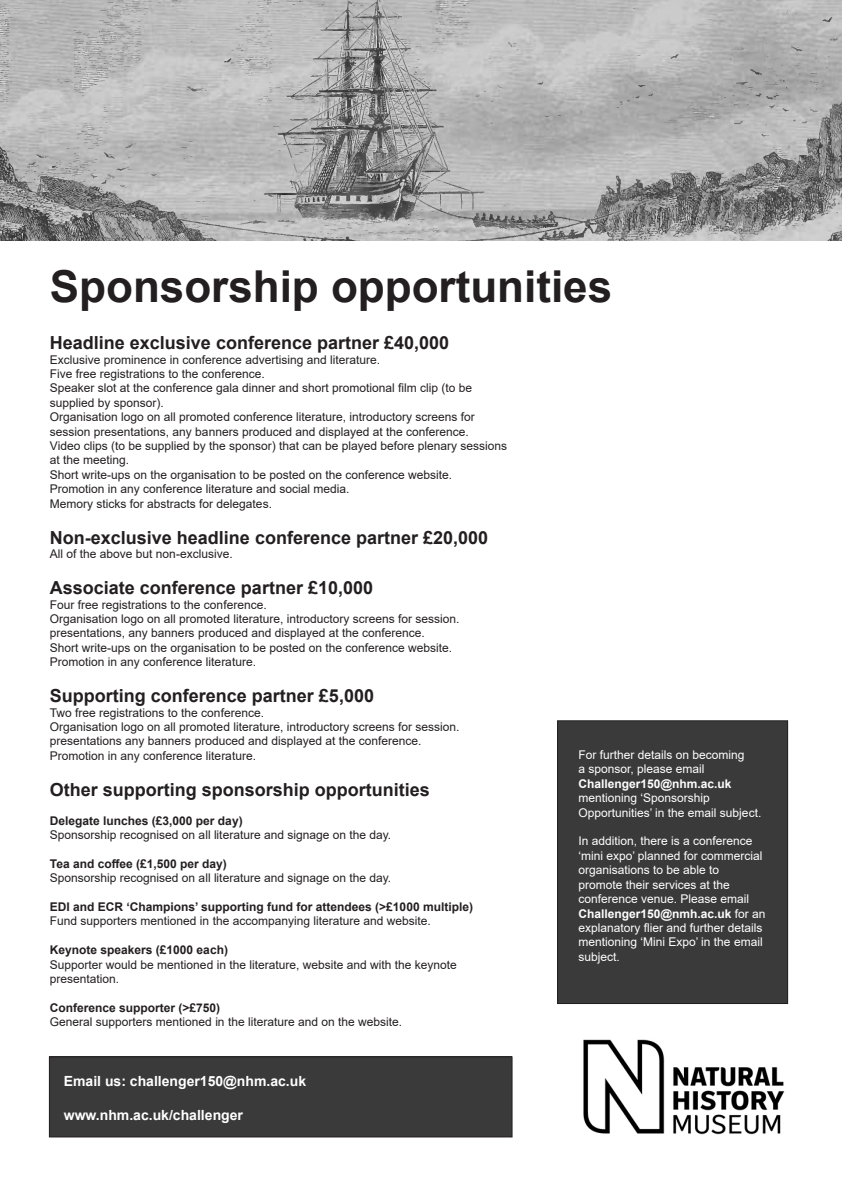
<style>
.page{position:relative;width:842px;height:1191px;background:#fff}
.page>*{position:absolute;margin:0;border:0;box-sizing:border-box;transform-origin:0 0}
.t1{font:700 44px "Arial";color:#231f20}
.t2{font:700 18px "Arial";color:#231f20}
.t3{font:700 14px "Arial";color:#fff}
.t4{font:12px/14.4px "Arial";color:#231f20}
.t5{font:12px/14.4px "Arial";color:#fff}
.t6{font:700 12px "Arial";color:#231f20}
.s1{font-weight:700}
</style>
<div class="page">
<div style="left:49px;top:1056px;width:463px;height:81px;background:#3a3a3a"></div>
<div style="left:49px;top:1056px;width:464px;height:81px;border:1px solid #231f20"></div>
<img style="left:583px;top:1039px;width:202px;height:96px">
<img style="left:0;top:0;width:842px;height:240px">
<div style="left:558px;top:720px;width:230px;height:283px;background:#3a3a3a"></div>
<div style="left:557px;top:720px;width:231px;height:284px;border:1px solid #231f20"></div>
<p class="t1" style="left:50px;top:255px;width:564px">Sponsorship opportunities</p>
<p class="t2" style="left:50px;top:330px;width:401px">Headline exclusive conference partner £40,000</p>
<p class="t4" style="left:50px;top:352px;width:332px">Exclusive prominence in conference advertising and literature.</p>
<p class="t4" style="left:50px;top:366px;width:216px">Five free registrations to the conference.</p>
<p class="t4" style="left:50px;top:381px;width:424px">Speaker slot at the conference gala dinner and short promotional film clip (to be supplied by sponsor).</p>
<p class="t4" style="left:50px;top:410px;width:426px">Organisation logo on all promoted conference literature, introductory screens for session presentations, any banners produced and displayed at the conference.</p>
<p class="t4" style="left:50px;top:438px;width:459px">Video clips (to be supplied by the sponsor) that can be played before plenary sessions at the meeting.</p>
<p class="t4" style="left:50px;top:467px;width:404px">Short write-ups on the organisation to be posted on the conference website.</p>
<p class="t4" style="left:50px;top:482px;width:301px">Promotion in any conference literature and social media.</p>
<p class="t4" style="left:50px;top:496px;width:224px">Memory sticks for abstracts for delegates.</p>
<p class="t2" style="left:50px;top:524px;width:440px">Non-exclusive headline conference partner £20,000</p>
<p class="t4" style="left:50px;top:546px;width:184px">All of the above but non-exclusive.</p>
<p class="t2" style="left:50px;top:575px;width:325px">Associate conference partner £10,000</p>
<p class="t4" style="left:50px;top:597px;width:218px">Four free registrations to the conference.</p>
<p class="t4" style="left:50px;top:611px;width:411px">Organisation logo on all promoted literature, introductory screens for session. presentations, any banners produced and displayed at the conference.</p>
<p class="t4" style="left:50px;top:640px;width:404px">Short write-ups on the organisation to be posted on the conference website.</p>
<p class="t4" style="left:50px;top:654px;width:208px">Promotion in any conference literature.</p>
<p class="t2" style="left:50px;top:683px;width:326px">Supporting conference partner £5,000</p>
<p class="t4" style="left:50px;top:705px;width:216px">Two free registrations to the conference.</p>
<p class="t4" style="left:50px;top:719px;width:411px">Organisation logo on all promoted literature, introductory screens for session. presentations any banners produced and displayed at the conference.</p>
<p class="t4" style="left:50px;top:748px;width:208px">Promotion in any conference literature.</p>
<p class="t2" style="left:50px;top:776px;width:382px">Other supporting sponsorship opportunities</p>
<p class="t6" style="left:50px;top:812px;width:194px">Delegate lunches (£3,000 per day)</p>
<p class="t4" style="left:50px;top:827px;width:343px">Sponsorship recognised on all literature and signage on the day.</p>
<p class="t6" style="left:50px;top:855px;width:178px">Tea and coffee (£1,500 per day)</p>
<p class="t4" style="left:50px;top:870px;width:343px">Sponsorship recognised on all literature and signage on the day.</p>
<p class="t6" style="left:50px;top:898px;width:425px">EDI and ECR ‘Champions’ supporting fund for attendees (&gt;£1000 multiple)</p>
<p class="t4" style="left:50px;top:914px;width:382px">Fund supporters mentioned in the accompanying literature and website.</p>
<p class="t6" style="left:50px;top:941px;width:180px">Keynote speakers (£1000 each)</p>
<p class="t4" style="left:50px;top:957px;width:408px">Supporter would be mentioned in the literature, website and with the keynote presentation.</p>
<p class="t6" style="left:50px;top:999px;width:172px">Conference supporter (&gt;£750)</p>
<p class="t4" style="left:50px;top:1014px;width:354px">General supporters mentioned in the literature and on the website.</p>
<p class="t3" style="left:64px;top:1071px;width:244px">Email us: challenger150@nhm.ac.uk</p>
<p class="t3" style="left:64px;top:1104px;width:181px">www.nhm.ac.uk/challenger</p>
<p class="t5" style="left:578px;top:747px;width:184px">For further details on becoming<br>a sponsor, please email<br><span class="s1">Challenger150@nhm.ac.uk </span>mentioning ‘Sponsorship<br>Opportunities’ in the email subject.</p>
<p class="t5" style="left:578px;top:834px;width:189px">In addition, there is a conference ‘mini expo’ planned for commercial organisations to be able to promote their services at the conference venue. Please email<br><span class="s1">Challenger150@nmh.ac.uk</span> for an explanatory flier and further details mentioning ‘Mini Expo’ in the email subject.</p>
</div>
